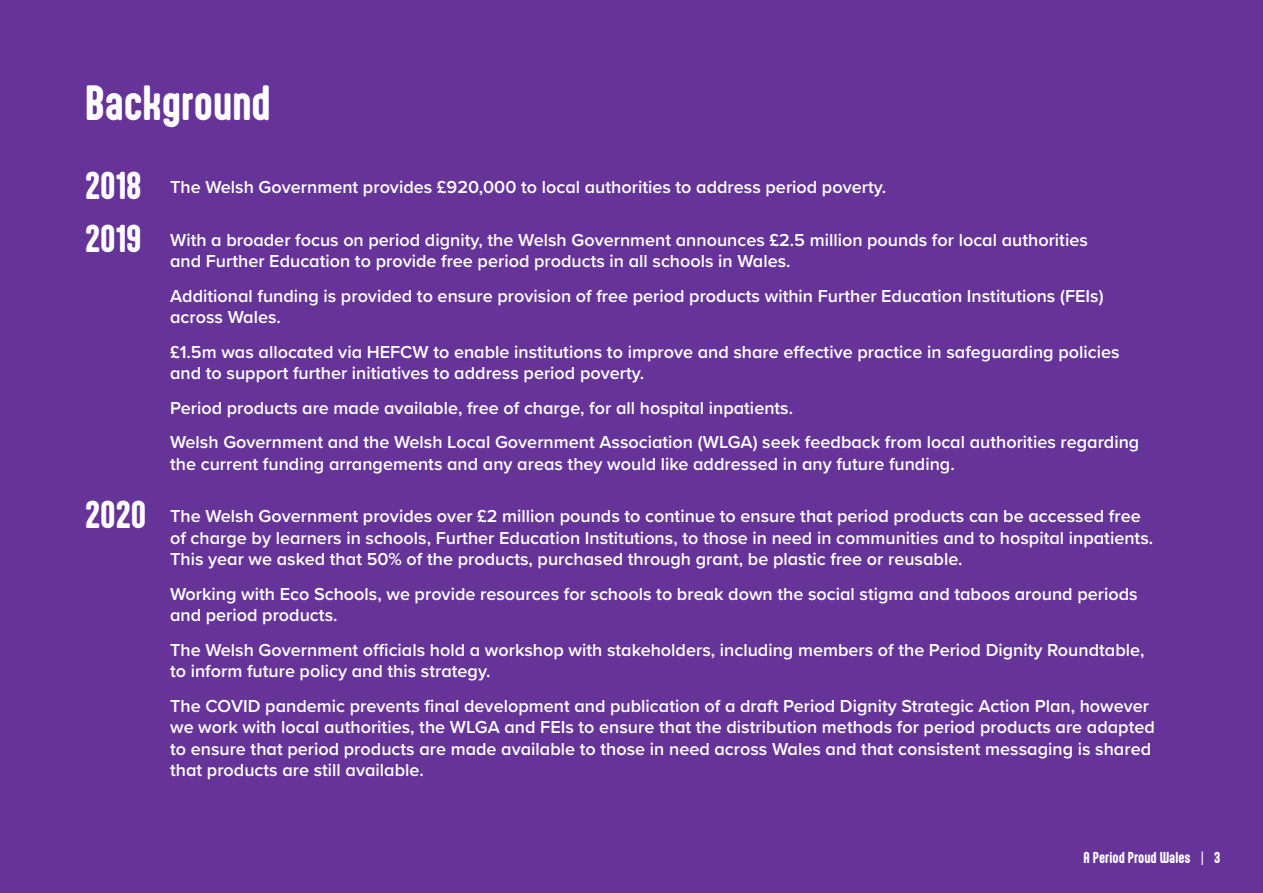
<style>
.page{position:relative;width:1263px;height:893px;background:#639}
.page>*{position:absolute;margin:0;border:0;box-sizing:border-box;transform-origin:0 0}
.H1_Heading{font:700 42px "Aptly";color:#fff}
.Background_Text{font:600 18px/21.6px "Proxima Nova";color:#fff}
.t1{font:700 13.5px "Aptly";color:#fff}
.s1{font-family:"Aptly";font-weight:700;font-size:33px}
.s2{font-weight:300;font-size:16.5px}
</style>
<div class="page">
<h1 class="H1_Heading" style="left:85px;top:77px;width:187px">Background</h1>
<p class="Background_Text" style="left:85px;top:176px;width:803px"><span class="s1">2018</span> The Welsh Government provides £920,000 to local authorities to address period poverty.</p>
<p class="Background_Text" style="left:170px;top:229px;width:919px;text-indent:-85px"><span class="s1">2019</span> With a broader focus on period dignity, the Welsh Government announces £2.5 million pounds for local authorities and Further Education to provide free period products in all schools in Wales.</p>
<p class="Background_Text" style="left:170px;top:284px;width:935px">Additional funding is provided to ensure provision of free period products within Further Education Institutions (FEIs) across Wales.</p>
<p class="Background_Text" style="left:170px;top:340px;width:951px">£1.5m was allocated via HEFCW to enable institutions to improve and share effective practice in safeguarding policies and to support further initiatives to address period poverty.</p>
<p class="Background_Text" style="left:170px;top:396px;width:625px">Period products are made available, free of charge, for all hospital inpatients.</p>
<p class="Background_Text" style="left:170px;top:431px;width:971px">Welsh Government and the Welsh Local Government Association (WLGA) seek feedback from local authorities regarding the current funding arrangements and any areas they would like addressed in any future funding.</p>
<p class="Background_Text" style="left:170px;top:505px;width:985px;text-indent:-85px"><span class="s1">2020</span> The Welsh Government provides over £2 million pounds to continue to ensure that period products can be accessed free of charge by learners in schools, Further Education Institutions, to those in need in communities and to hospital inpatients.<br>This year we asked that 50% of the products, purchased through grant, be plastic free or reusable.</p>
<p class="Background_Text" style="left:170px;top:582px;width:969px">Working with Eco Schools, we provide resources for schools to break down the social stigma and taboos around periods and period products.</p>
<p class="Background_Text" style="left:170px;top:638px;width:976px">The Welsh Government officials hold a workshop with stakeholders, including members of the Period Dignity Roundtable, to inform future policy and this strategy.</p>
<p class="Background_Text" style="left:170px;top:694px;width:986px">The COVID pandemic prevents final development and publication of a draft Period Dignity Strategic Action Plan, however we work with local authorities, the WLGA and FEIs to ensure that the distribution methods for period products are adapted to ensure that period products are made available to those in need across Wales and that consistent messaging is shared that products are still available.</p>
<p class="t1" style="left:1083px;top:849px;width:138px">A Period Proud Wales <span class="s2">I</span> 3</p>
</div>
